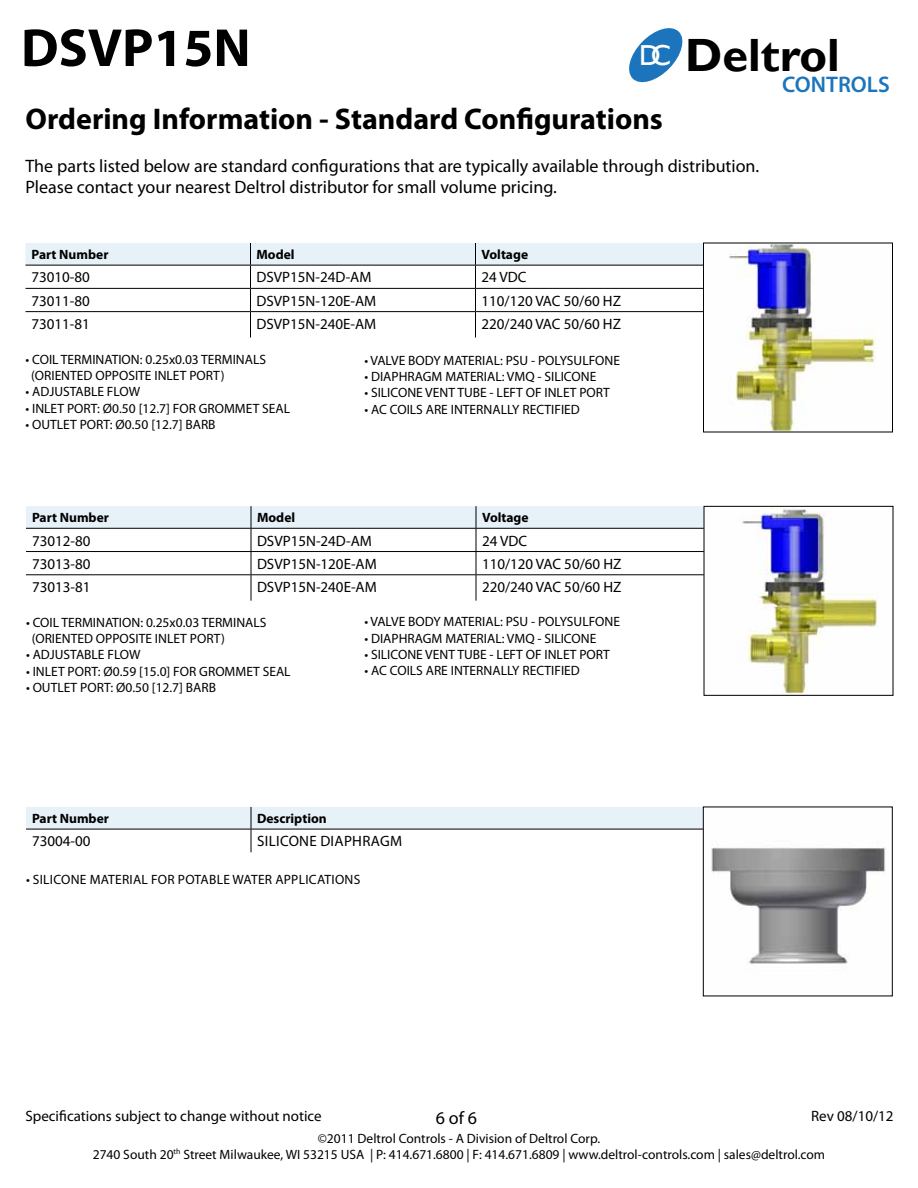
<style>
.page{position:relative;width:918px;height:1188px;background:#fff}
.page>*{position:absolute;margin:0;border:0;box-sizing:border-box;transform-origin:0 0}
.t1{font:700 54px "Myriad Pro";color:#000}
.t2{font:700 46.65px "Gill Sans";color:#000}
.t3{font:700 30px "Myriad Pro";color:#000}
.t4{font:28.95px "Gill Sans";color:#fff}
.t5{font:600 22.65px "Myriad Pro";color:#1c75bc}
.t6{font:18px/21.6px "Myriad Pro";color:#000}
.t7{font:15px "Myriad Pro";color:#000}
.t8{font:13.5px/16.2px "Myriad Pro";color:#000}
.t9{font:700 13.5px "Myriad Pro";color:#000}
</style>
<div class="page">
<svg style="left:629px;top:28px;width:54px;height:55px"></svg>
<svg style="left:26px;top:243px;width:677px;height:95px"></svg>
<img style="left:729px;top:245px;width:147px;height:185px">
<div style="left:703px;top:243px;width:190px;height:189px;border:1px solid #000"></div>
<svg style="left:26px;top:506px;width:678px;height:95px"></svg>
<img style="left:742px;top:508px;width:136px;height:186px">
<div style="left:704px;top:506px;width:189px;height:190px;border:1px solid #000"></div>
<svg style="left:26px;top:807px;width:677px;height:45px"></svg>
<img style="left:711px;top:842px;width:175px;height:122px">
<div style="left:703px;top:807px;width:190px;height:189px;border:1px solid #000"></div>
<h1 class="t1" style="left:21px;top:13px;width:231px">DSVP15N</h1>
<h3 class="t4" style="left:639px;top:39px;width:34px">DC</h3>
<h2 class="t2" style="left:685px;top:27px;width:156px">Deltrol</h2>
<h3 class="t5" style="left:782px;top:70px;width:109px">CONTROLS</h3>
<h3 class="t3" style="left:26px;top:99px;width:639px">Ordering Information - Standard Configurations</h3>
<h3 class="t6" style="left:26px;top:155px;width:735px">The parts listed below are standard configurations that are typically available through distribution.<br>Please contact your nearest Deltrol distributor for small volume pricing.</h3>
<p class="t9" style="left:32px;top:246px;width:78px">Part Number</p>
<p class="t9" style="left:257px;top:246px;width:40px">Model</p>
<p class="t9" style="left:482px;top:246px;width:48px">Voltage</p>
<p class="t7" style="left:32px;top:268px;width:60px">73010-80</p>
<p class="t7" style="left:256px;top:268px;width:116px">DSVP15N-24D-AM</p>
<p class="t7" style="left:482px;top:268px;width:47px">24 VDC</p>
<p class="t7" style="left:32px;top:291px;width:60px">73011-80</p>
<p class="t7" style="left:256px;top:291px;width:121px">DSVP15N-120E-AM</p>
<p class="t7" style="left:482px;top:291px;width:141px">110/120 VAC 50/60 HZ</p>
<p class="t7" style="left:32px;top:315px;width:60px">73011-81</p>
<p class="t7" style="left:256px;top:315px;width:121px">DSVP15N-240E-AM</p>
<p class="t7" style="left:482px;top:315px;width:141px">220/240 VAC 50/60 HZ</p>
<p class="t8" style="left:31px;top:351px;width:236px;text-indent:-6px">• COIL TERMINATION: 0.25x0.03 TERMINALS (ORIENTED OPPOSITE INLET PORT)</p>
<p class="t8" style="left:26px;top:383px;width:116px">• ADJUSTABLE FLOW</p>
<p class="t8" style="left:26px;top:400px;width:266px">• INLET PORT: Ø0.50 [12.7] FOR GROMMET SEAL</p>
<p class="t8" style="left:26px;top:416px;width:192px">• OUTLET PORT: Ø0.50 [12.7] BARB</p>
<p class="t8" style="left:364px;top:352px;width:257px">• VALVE BODY MATERIAL: PSU - POLYSULFONE</p>
<p class="t8" style="left:364px;top:368px;width:233px">• DIAPHRAGM MATERIAL: VMQ - SILICONE</p>
<p class="t8" style="left:364px;top:385px;width:247px">• SILICONE VENT TUBE - LEFT OF INLET PORT</p>
<p class="t8" style="left:364px;top:401px;width:217px">• AC COILS ARE INTERNALLY RECTIFIED</p>
<p class="t9" style="left:32px;top:509px;width:78px">Part Number</p>
<p class="t9" style="left:257px;top:509px;width:40px">Model</p>
<p class="t9" style="left:482px;top:509px;width:48px">Voltage</p>
<p class="t7" style="left:32px;top:531px;width:60px">73012-80</p>
<p class="t7" style="left:257px;top:531px;width:116px">DSVP15N-24D-AM</p>
<p class="t7" style="left:482px;top:531px;width:47px">24 VDC</p>
<p class="t7" style="left:32px;top:555px;width:60px">73013-80</p>
<p class="t7" style="left:257px;top:555px;width:121px">DSVP15N-120E-AM</p>
<p class="t7" style="left:482px;top:555px;width:141px">110/120 VAC 50/60 HZ</p>
<p class="t7" style="left:32px;top:578px;width:60px">73013-81</p>
<p class="t7" style="left:257px;top:578px;width:121px">DSVP15N-240E-AM</p>
<p class="t7" style="left:482px;top:578px;width:141px">220/240 VAC 50/60 HZ</p>
<p class="t8" style="left:32px;top:614px;width:236px;text-indent:-6px">• COIL TERMINATION: 0.25x0.03 TERMINALS (ORIENTED OPPOSITE INLET PORT)</p>
<p class="t8" style="left:26px;top:647px;width:116px">• ADJUSTABLE FLOW</p>
<p class="t8" style="left:26px;top:663px;width:266px">• INLET PORT: Ø0.59 [15.0] FOR GROMMET SEAL</p>
<p class="t8" style="left:26px;top:679px;width:192px">• OUTLET PORT: Ø0.50 [12.7] BARB</p>
<p class="t8" style="left:364px;top:614px;width:257px">• VALVE BODY MATERIAL: PSU - POLYSULFONE</p>
<p class="t8" style="left:364px;top:630px;width:233px">• DIAPHRAGM MATERIAL: VMQ - SILICONE</p>
<p class="t8" style="left:364px;top:646px;width:247px">• SILICONE VENT TUBE - LEFT OF INLET PORT</p>
<p class="t8" style="left:364px;top:662px;width:217px">• AC COILS ARE INTERNALLY RECTIFIED</p>
<p class="t9" style="left:32px;top:810px;width:78px">Part Number</p>
<p class="t9" style="left:257px;top:810px;width:71px">Description</p>
<p class="t7" style="left:32px;top:832px;width:60px">73004-00</p>
<p class="t7" style="left:257px;top:832px;width:16px">Silicone</p>
<p class="t7" style="left:320px;top:832px;width:20px">Diaphragm</p>
<p class="t8" style="left:26px;top:871px;width:15px">• silicone</p>
<p class="t8" style="left:90px;top:871px;width:9px">material</p>
<p class="t8" style="left:151px;top:871px;width:9px">for</p>
<p class="t8" style="left:178px;top:871px;width:9px">potable</p>
<p class="t8" style="left:233px;top:871px;width:9px">water</p>
<p class="t8" style="left:275px;top:871px;width:9px">applications</p>
<p class="t7" style="left:26px;top:1107px;width:298px">Specifications subject to change without notice</p>
<h3 class="t6" style="left:436px;top:1107px;width:43px">6 of 6</h3>
<p class="t7" style="left:811px;top:1107px;width:84px">Rev 08/10/12</p>
<p class="t8" style="left:93px;top:1130px;width:734px;text-align:center">©2011 Deltrol Controls - A Division of Deltrol Corp.<br>2740 South 20<sup>th</sup> Street Milwaukee, WI 53215 USA | P: 414.671.6800 | F: 414.671.6809 | www.deltrol-controls.com | sales@deltrol.com</p>
</div>
